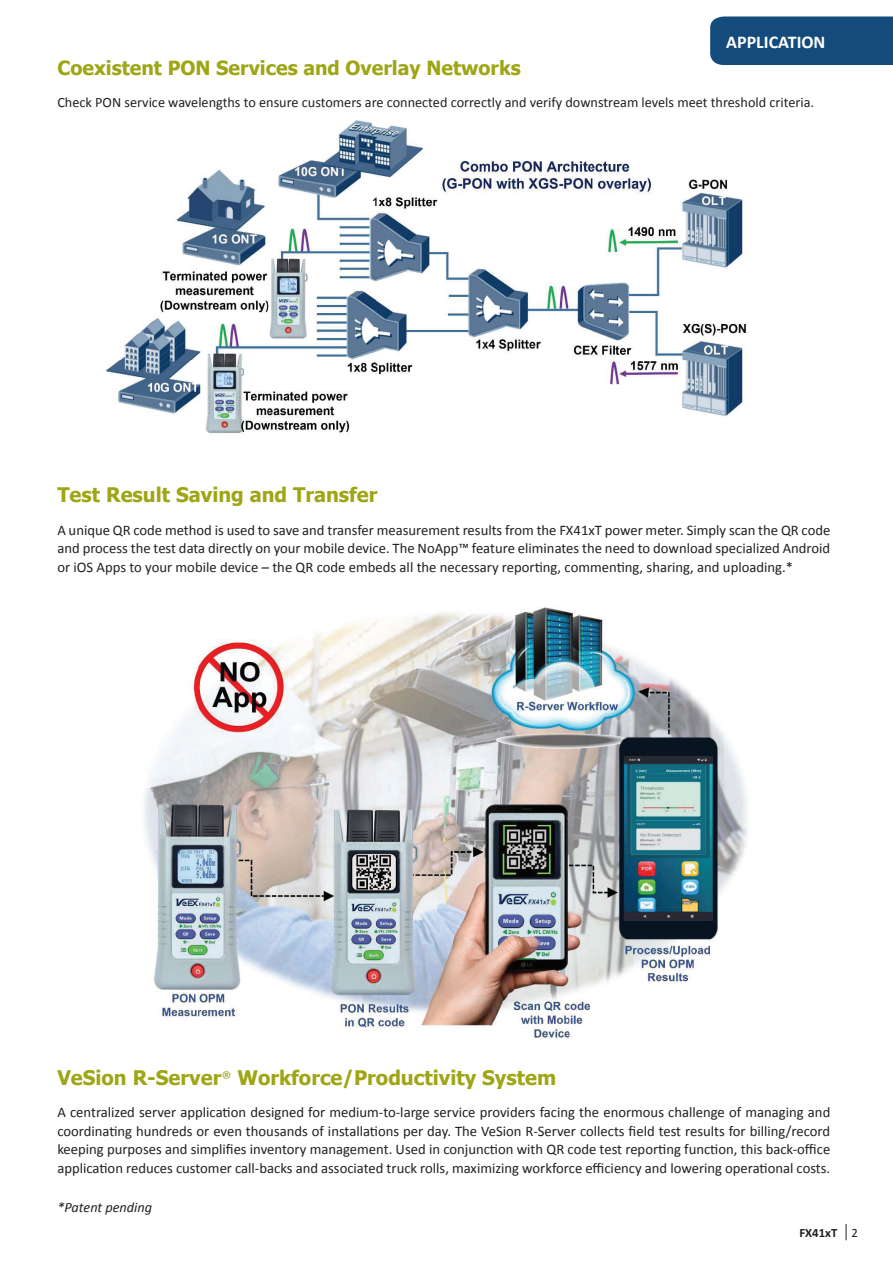
<style>
.page{position:relative;width:893px;height:1263px;background:#fff}
.page>*{position:absolute;margin:0;border:0;box-sizing:border-box;transform-origin:0 0}
.t1{font:700 20.1px "Tahoma";color:#9ea615}
.t2{font:700 19.5px "Tahoma";color:#9ea615}
.t3{font:700 18px "Calibri";color:#fff}
.t4{font:14.7px/18.5px "Calibri";color:#231f20;text-align:justify}
.t5{font:14.25px "Calibri";color:#231f20}
.t6{font:italic 14.25px "Calibri";color:#231f20}
.t7{font:700 12.75px "Calibri";color:#231f20}
.s1{font-family:"Calibri";font-weight:400}
.s2{font-weight:400}
</style>
<div class="page">
<svg style="left:846px;top:1224px;width:1px;height:16px"></svg>
<div style="left:710px;top:17px;width:183px;height:48px;background:#144a7c"></div>
<img style="left:106px;top:121px;width:641px;height:313px">
<img style="left:143px;top:607px;width:605px;height:432px">
<p class="t3" style="left:726px;top:29px;width:101px">APPLICATION</p>
<h2 class="t2" style="left:57px;top:54px;width:465px">Coexistent PON Services and Overlay Networks</h2>
<p class="t5" style="left:57px;top:92px;width:758px">Check PON service wavelengths to ensure customers are connected correctly and verify downstream levels meet threshold criteria.</p>
<h1 class="t1" style="left:57px;top:481px;width:322px">Test Result Saving and Transfer</h1>
<p class="t4" style="left:57px;top:520px;width:774px">A unique QR code method is used to save and transfer measurement results from the FX41xT power meter. Simply scan the QR code and process the test data directly on your mobile device. The NoApp™ feature eliminates the need to download specialized Android or iOS Apps to your mobile device – the QR code embeds all the necessary reporting, commenting, sharing, and uploading.*</p>
<h1 class="t1" style="left:57px;top:1063px;width:500px">VeSion R-Server<span class="s1">®</span> Workforce/Productivity System</h1>
<p class="t4" style="left:57px;top:1103px;width:774px">A centralized server application designed for medium-to-large service providers facing the enormous challenge of managing and coordinating hundreds or even thousands of installations per day. The VeSion R-Server collects field test results for billing/record keeping purposes and simplifies inventory management. Used in conjunction with QR code test reporting function, this back-office application reduces customer call-backs and associated truck rolls, maximizing workforce efficiency and lowering operational costs.</p>
<p class="t6" style="left:57px;top:1197px;width:96px">*Patent pending</p>
<p class="t7" style="left:800px;top:1223px;width:60px">FX41xT <span class="s2">2</span></p>
</div>
